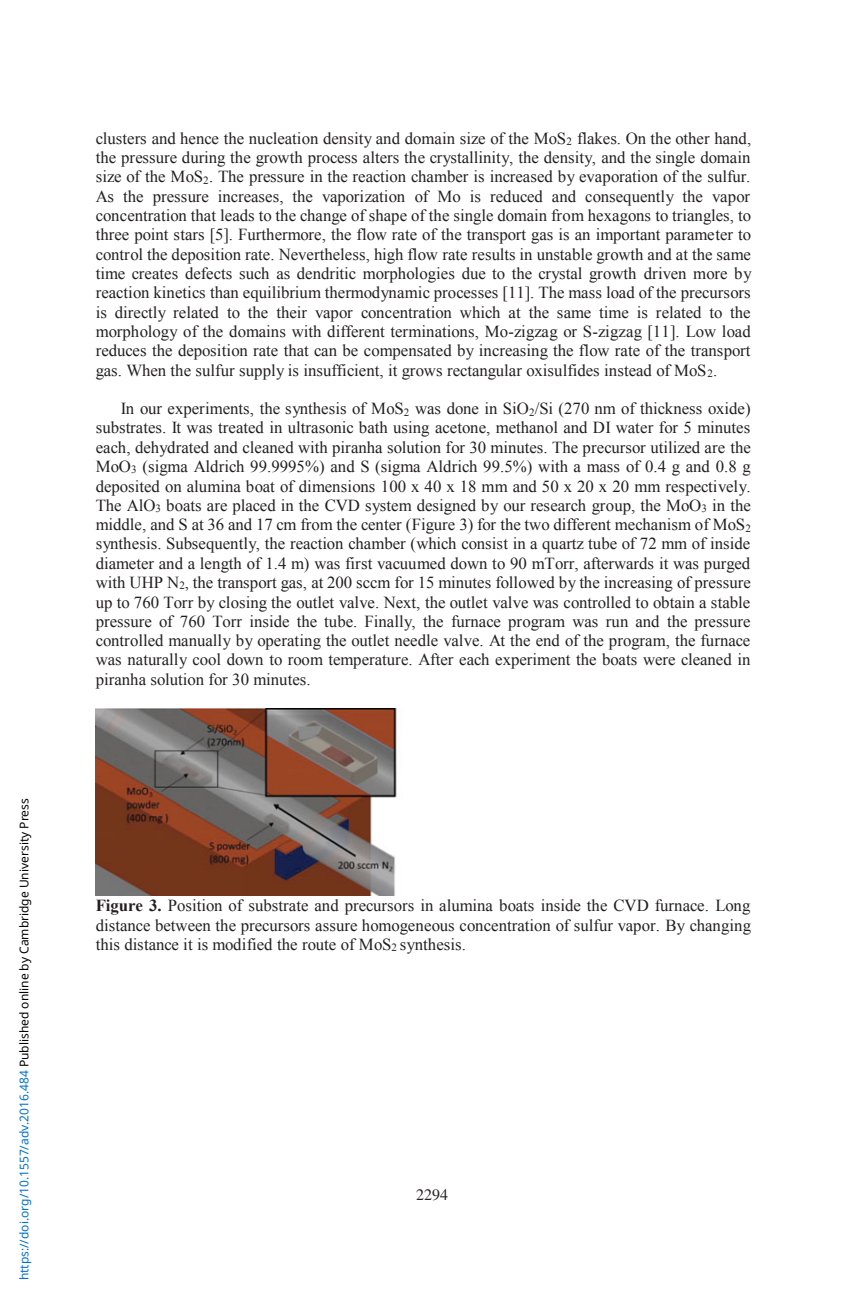
<style>
.page{position:relative;width:864px;height:1296px;background:#fff}
.page>*{position:absolute;margin:0;border:0;box-sizing:border-box;transform-origin:0 0}
.t1{font:16.8px/19.4px "Times New Roman";color:#231f20;text-align:justify}
.t2{font:16px "Times";color:#231f20}
.t3{font:12px "Noto Sans";color:#000}
.s1{color:#0172cf}
.s2{font-size:11px}
.s3{font-weight:700}
</style>
<div class="page">
<img style="left:96px;top:708px;width:301px;height:188px">
<p class="t3" style="left:16px;top:1280px;width:484px;rotate:-90deg"><span class="s1">https://doi.org/10.1557/adv.2016.484</span> Published online by Cambridge University Press</p>
<p class="t1" style="left:96px;top:128px;width:658px">clusters and hence the nucleation density and domain size of the MoS<sub>2</sub> flakes. On the other hand, the pressure during the growth process alters the crystallinity, the density, and the single domain size of the MoS<sub>2</sub>. The pressure in the reaction chamber is increased by evaporation of the sulfur.<br>As the pressure increases, the vaporization of Mo is reduced and consequently the vapor concentration that leads to the change of shape of the single domain from hexagons to triangles, to three point stars [5]. Furthermore, the flow rate of the transport gas is an important parameter to control the deposition rate. Nevertheless, high flow rate results in unstable growth and at the same time creates defects such as dendritic morphologies due to the crystal growth driven more by reaction kinetics than equilibrium thermodynamic processes [11]. The mass load of the precursors is directly related to the their vapor concentration which at the same time is related to the morphology of the domains with different terminations, Mo-zigzag or S-zigzag [11]. Low load reduces the deposition rate that can be compensated by increasing the flow rate of the transport gas. When the sulfur supply is insufficient, it grows rectangular oxisulfides instead of MoS<span class="s2">2</span>.</p>
<p class="t1" style="left:96px;top:399px;width:657px;text-indent:25px">In our experiments, the synthesis of MoS<span class="s2">2</span> was done in SiO<span class="s2">2</span>/Si (270 nm of thickness oxide) substrates. It was treated in ultrasonic bath using acetone, methanol and DI water for 5 minutes each, dehydrated and cleaned with piranha solution for 30 minutes. The precursor utilized are the MoO<span class="s2">3</span> (sigma Aldrich 99.9995%) and S (sigma Aldrich 99.5%) with a mass of 0.4 g and 0.8 g deposited on alumina boat of dimensions 100 x 40 x 18 mm and 50 x 20 x 20 mm respectively.<br>The AlO<span class="s2">3</span> boats are placed in the CVD system designed by our research group, the MoO<span class="s2">3</span> in the middle, and S at 36 and 17 cm from the center (Figure 3) for the two different mechanism of MoS<span class="s2">2 </span>synthesis. Subsequently, the reaction chamber (which consist in a quartz tube of 72 mm of inside diameter and a length of 1.4 m) was first vacuumed down to 90 mTorr, afterwards it was purged with UHP N<span class="s2">2</span>, the transport gas, at 200 sccm for 15 minutes followed by the increasing of pressure up to 760 Torr by closing the outlet valve. Next, the outlet valve was controlled to obtain a stable pressure of 760 Torr inside the tube. Finally, the furnace program was run and the pressure controlled manually by operating the outlet needle valve. At the end of the program, the furnace was naturally cool down to room temperature. After each experiment the boats were cleaned in piranha solution for 30 minutes.</p>
<p class="t1" style="left:96px;top:896px;width:657px"><span class="s3">Figure 3.</span> Position of substrate and precursors in alumina boats inside the CVD furnace. Long distance between the precursors assure homogeneous concentration of sulfur vapor. By changing this distance it is modified the route of MoS<span class="s2">2</span> synthesis.</p>
<p class="t2" style="left:416px;top:1189px;width:33px">2294</p>
</div>
